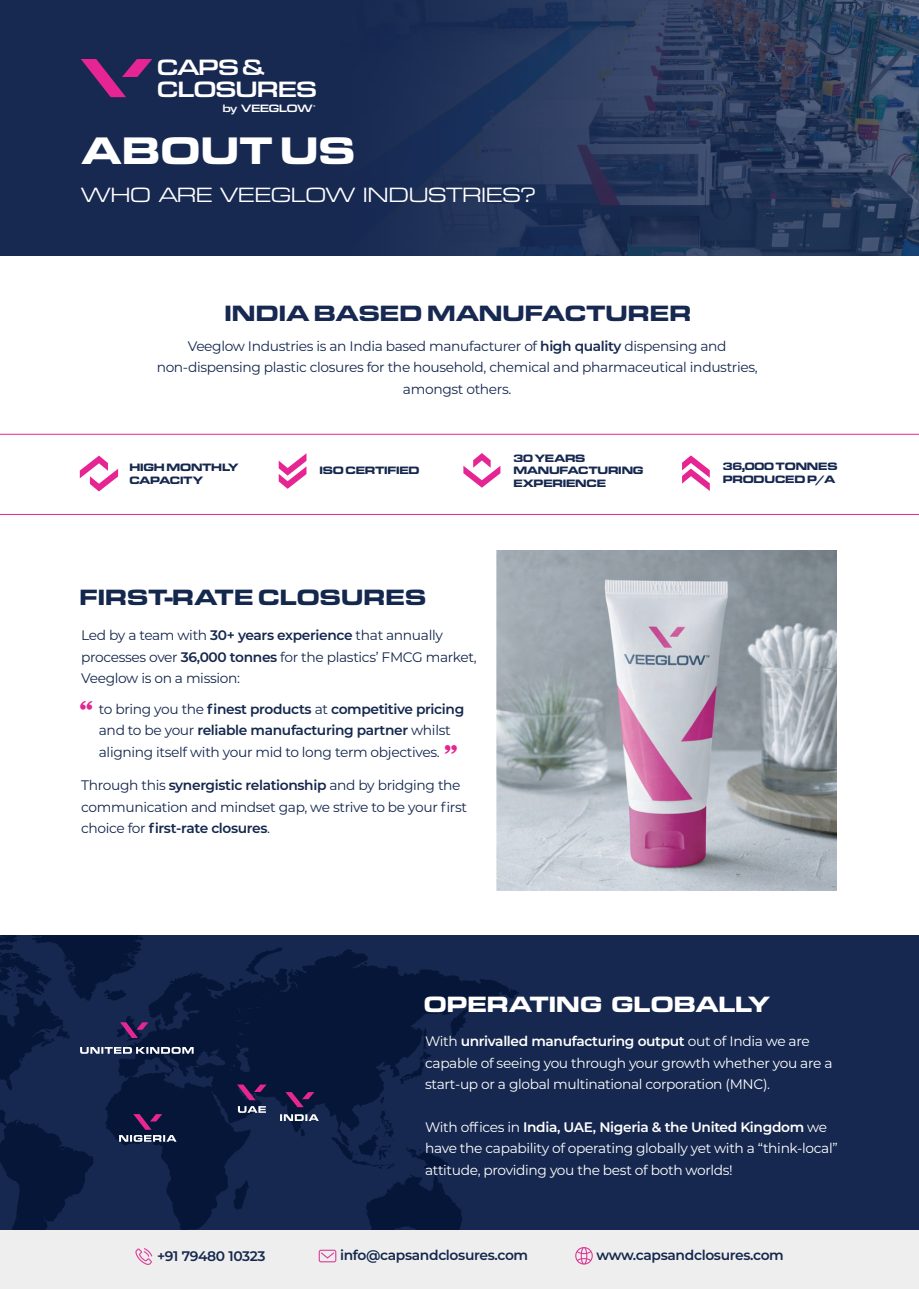
<style>
.page{position:relative;width:919px;height:1289px;background:#fff}
.page>*{position:absolute;margin:0;border:0;box-sizing:border-box;transform-origin:0 0}
.t1{font:900 39.75px "Eurostile Ext";letter-spacing:-.05em;color:#fff}
.t2{font:500 23.1px/21.6px "Eurostile Ext";letter-spacing:-.075em;color:#fff}
.t3{font:900 22.95px "Eurostile Ext";letter-spacing:-.05em;color:#172851}
.t4{font:900 22.95px "Eurostile Ext";letter-spacing:-.05em;color:#14274d}
.t5{font:900 22.95px "Eurostile Ext";letter-spacing:-.05em;color:#fff}
.t6{font:21.45px "Eurostile Ext";letter-spacing:-.05em;color:#fff}
.t7{font:13.8px/21.5px "Montserrat";letter-spacing:-.025em;color:#14274d}
.t8{font:13.8px/21.5px "Montserrat";letter-spacing:-.025em;color:#fff}
.t9{font:13.8px/21.5px "Montserrat";letter-spacing:-.025em;color:#16284f;text-align:center}
.t10{font:600 13.8px "Montserrat";letter-spacing:-.025em;color:#14274d}
.t11{font:900 11.1px/12.5px "Eurostile Ext";letter-spacing:-.075em;color:#16284f}
.t12{font:500 11.1px "Eurostile Ext";letter-spacing:-.075em;color:#fff}
.s1{font-weight:600}
.s2{font-family:"Stencil";font-size:27.6px;color:#e62492}
</style>
<div class="page">
<div style="left:0;top:935px;width:918px;height:297px;background:#16284f"></div>
<svg style="left:319px;top:949px;width:200px;height:167px"></svg>
<svg style="left:380px;top:1096px;width:4px;height:7px"></svg>
<svg style="left:399px;top:1027px;width:32px;height:57px"></svg>
<svg style="left:331px;top:1110px;width:131px;height:120px"></svg>
<svg style="left:0;top:935px;width:319px;height:295px"></svg>
<div style="left:0;top:0;width:918px;height:255px;background:#172851"></div>
<svg style="left:426px;top:0;width:492px;height:255px"></svg>
<svg style="left:81px;top:59px;width:71px;height:38px"></svg>
<div style="left:0;top:1230px;width:918px;height:58px;background:#edeeed"></div>
<img style="left:496px;top:550px;width:340px;height:340px">
<svg style="left:0;top:434px;width:918px;height:80px"></svg>
<svg style="left:135px;top:1248px;width:17px;height:16px"></svg>
<svg style="left:319px;top:1249px;width:17px;height:13px"></svg>
<svg style="left:575px;top:1247px;width:17px;height:17px"></svg>
<h2 class="t2" style="left:156px;top:55px;width:162px">CAPS &amp;<br>CLOSURES</h2>
<p class="t12" style="left:222px;top:100px;width:94px">by VEEGLOW<sup>®</sup></p>
<h1 class="t1" style="left:81px;top:121px;width:277px">ABOUT US</h1>
<h3 class="t6" style="left:81px;top:180px;width:456px">WHO ARE VEEGLOW INDUSTRIES?</h3>
<h3 class="t3" style="left:224px;top:296px;width:469px">INDIA BASED MANUFACTURER</h3>
<p class="t9" style="left:157px;top:335px;width:602px">Veeglow Industries is an India based manufacturer of <span class="s1">high quality</span> dispensing and non-dispensing plastic closures for the household, chemical and pharmaceutical industries, amongst others.</p>
<p class="t11" style="left:129px;top:460px;width:111px">HIGH MONTHLY<br>CAPACITY</p>
<p class="t11" style="left:513px;top:451px;width:132px">30 YEARS<br>MANUFACTURING<br>EXPERIENCE</p>
<p class="t11" style="left:319px;top:463px;width:102px">ISO CERTIFIED</p>
<p class="t11" style="left:722px;top:459px;width:117px">36,000 TONNES<br>PRODUCED P/A</p>
<h3 class="t4" style="left:79px;top:580px;width:349px">FIRST-RATE CLOSURES</h3>
<p class="t7" style="left:81px;top:624px;width:397px">Led by a team with <span class="s1">30+ years experience</span> that annually processes over <span class="s1">36,000 tonnes</span> for the plastics’ FMCG market,<br>Veeglow is on a mission:</p>
<p class="t7" style="left:99px;top:697px;width:367px;text-indent:-20px"><span class="s2">“</span> to bring you the <span class="s1">finest products</span> at <span class="s1">competitive pricing </span>and to be your <span class="s1">reliable manufacturing partner</span> whilst aligning itself with your mid to long term objectives. <span class="s2">”</span></p>
<p class="t7" style="left:81px;top:774px;width:387px">Through this <span class="s1">synergistic relationship</span> and by bridging the communication and mindset gap, we strive to be your first choice for <span class="s1">first-rate closures</span>.</p>
<h3 class="t5" style="left:423px;top:987px;width:349px">OPERATING GLOBALLY</h3>
<p class="t8" style="left:425px;top:1029px;width:409px">With <span class="s1">unrivalled manufacturing output</span> out of India we are capable of seeing you through your growth whether you are a start-up or a global multinational corporation (MNC).</p>
<p class="t8" style="left:425px;top:1115px;width:414px">With offices in <span class="s1">India, UAE, Nigeria &amp; the United Kingdom</span> we have the capability of operating globally yet with a “think-local” attitude, providing you the best of both worlds!</p>
<p class="t10" style="left:157px;top:1245px;width:110px">+91 79480 10323</p>
<p class="t10" style="left:340px;top:1245px;width:189px">info@capsandclosures.com</p>
<p class="t10" style="left:596px;top:1245px;width:189px">www.capsandclosures.com</p>
</div>
